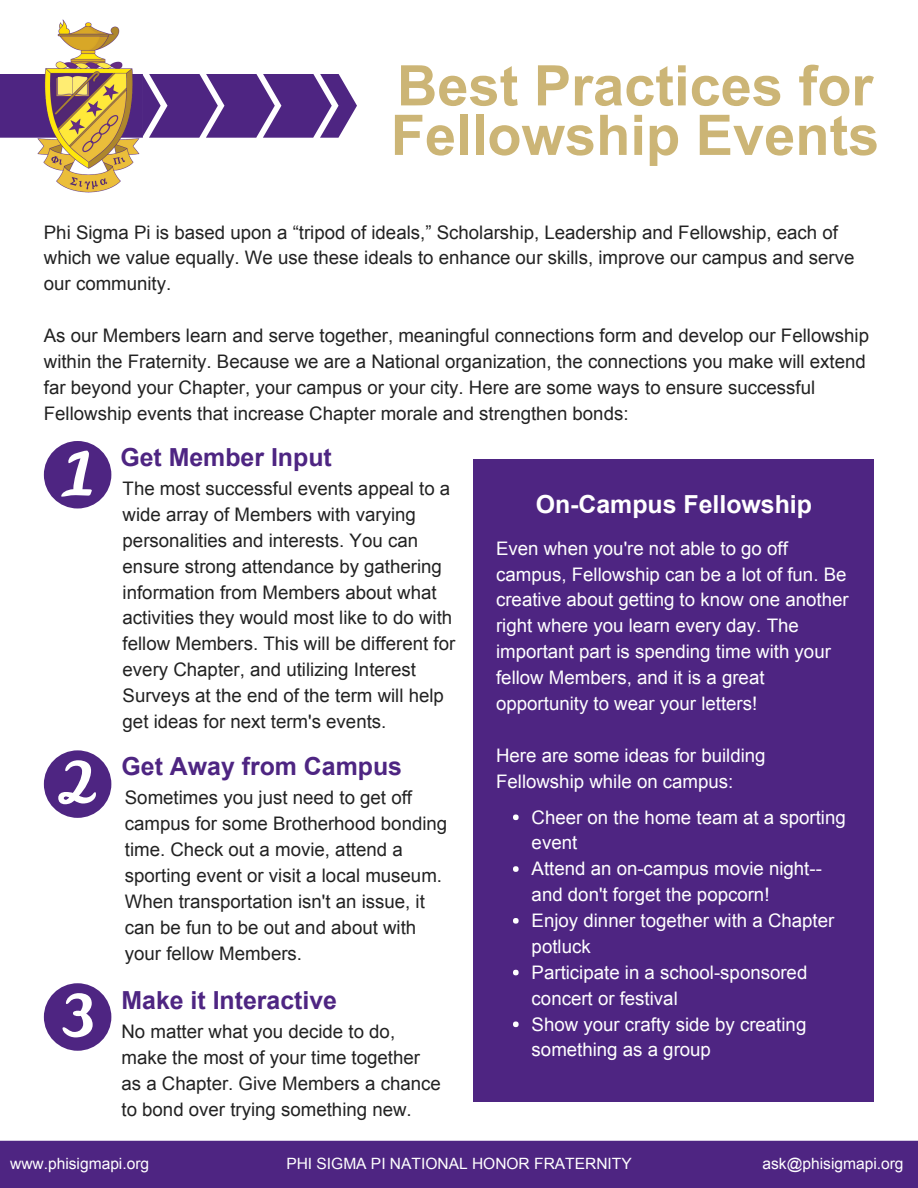
<style>
.page{position:relative;width:918px;height:1188px;background:#fff}
.page>*{position:absolute;margin:0;border:0;box-sizing:border-box;transform-origin:0 0}
.t1{font:700 55.95px/49.5px "Arial";color:#ccb576}
.t2{font:700 24.9px "Arial";color:#4e2582}
.t3{font:700 24.9px "Arial";color:#fff}
.t4{font:18.75px/25.8px "Arial";color:#222}
.t5{font:18.75px/25.8px "Arial";color:#fff}
.t6{font:15.6px "Arial";color:#fff}
</style>
<div class="page">
<svg style="left:0;top:74px;width:357px;height:64px;background:#684594"></svg>
<img style="left:10px;top:19px;width:157px;height:174px">
<div style="left:0;top:1141px;width:918px;height:47px;background:#4e2582"></div>
<svg style="left:44px;top:750px;width:67px;height:68px"></svg>
<svg style="left:44px;top:983px;width:67px;height:68px"></svg>
<svg style="left:44px;top:441px;width:67px;height:67px"></svg>
<div style="left:474px;top:459px;width:400px;height:642px;background:#4e2582"></div>
<svg style="left:513px;top:814px;width:6px;height:6px"></svg>
<svg style="left:513px;top:866px;width:6px;height:6px"></svg>
<svg style="left:513px;top:918px;width:6px;height:6px"></svg>
<svg style="left:513px;top:970px;width:6px;height:5px"></svg>
<svg style="left:513px;top:1022px;width:6px;height:5px"></svg>
<h1 class="t1" style="left:391px;top:61px;width:490px">Best Practices for<br>Fellowship Events</h1>
<p class="t4" style="left:44px;top:219px;width:812px">Phi Sigma Pi is based upon a “tripod of ideals,” Scholarship, Leadership and Fellowship, each of which we value equally. We use these ideals to enhance our skills, improve our campus and serve our community.</p>
<p class="t4" style="left:44px;top:323px;width:827px">As our Members learn and serve together, meaningful connections form and develop our Fellowship within the Fraternity. Because we are a National organization, the connections you make will extend far beyond your Chapter, your campus or your city. Here are some ways to ensure successful Fellowship events that increase Chapter morale and strengthen bonds:</p>
<h2 class="t2" style="left:120px;top:443px;width:213px">Get Member Input</h2>
<p class="t4" style="left:123px;top:476px;width:334px">The most successful events appeal to a wide array of Members with varying personalities and interests. You can ensure strong attendance by gathering information from Members about what activities they would most like to do with fellow Members. This will be different for every Chapter, and utilizing Interest Surveys at the end of the term will help get ideas for next term's events.</p>
<h2 class="t2" style="left:122px;top:753px;width:282px">Get Away from Campus</h2>
<p class="t4" style="left:125px;top:785px;width:324px">Sometimes you just need to get off campus for some Brotherhood bonding time. Check out a movie, attend a sporting event or visit a local museum.<br>When transportation isn't an issue, it can be fun to be out and about with your fellow Members.</p>
<h2 class="t2" style="left:122px;top:987px;width:217px">Make it Interactive</h2>
<p class="t4" style="left:122px;top:1019px;width:321px">No matter what you decide to do, make the most of your time together as a Chapter. Give Members a chance to bond over trying something new.</p>
<h2 class="t3" style="left:536px;top:490px;width:278px">On-Campus Fellowship</h2>
<p class="t5" style="left:496px;top:535px;width:354px">Even when you're not able to go off campus, Fellowship can be a lot of fun. Be creative about getting to know one another right where you learn every day. The important part is spending time with your fellow Members, and it is a great opportunity to wear your letters!</p>
<p class="t5" style="left:496px;top:742px;width:271px">Here are some ideas for building<br>Fellowship while on campus:</p>
<p class="t5" style="left:532px;top:804px;width:316px">Cheer on the home team at a sporting event<br>Attend an on-campus movie night-- and don't forget the popcorn!<br>Enjoy dinner together with a Chapter potluck<br>Participate in a school-sponsored concert or festival<br>Show your crafty side by creating something as a group</p>
<p class="t6" style="left:10px;top:1155px;width:141px">www.phisigmapi.org</p>
<p class="t6" style="left:286px;top:1155px;width:347px">PHI SIGMA PI NATIONAL HONOR FRATERNITY</p>
<p class="t6" style="left:763px;top:1155px;width:143px">ask@phisigmapi.org</p>
</div>
